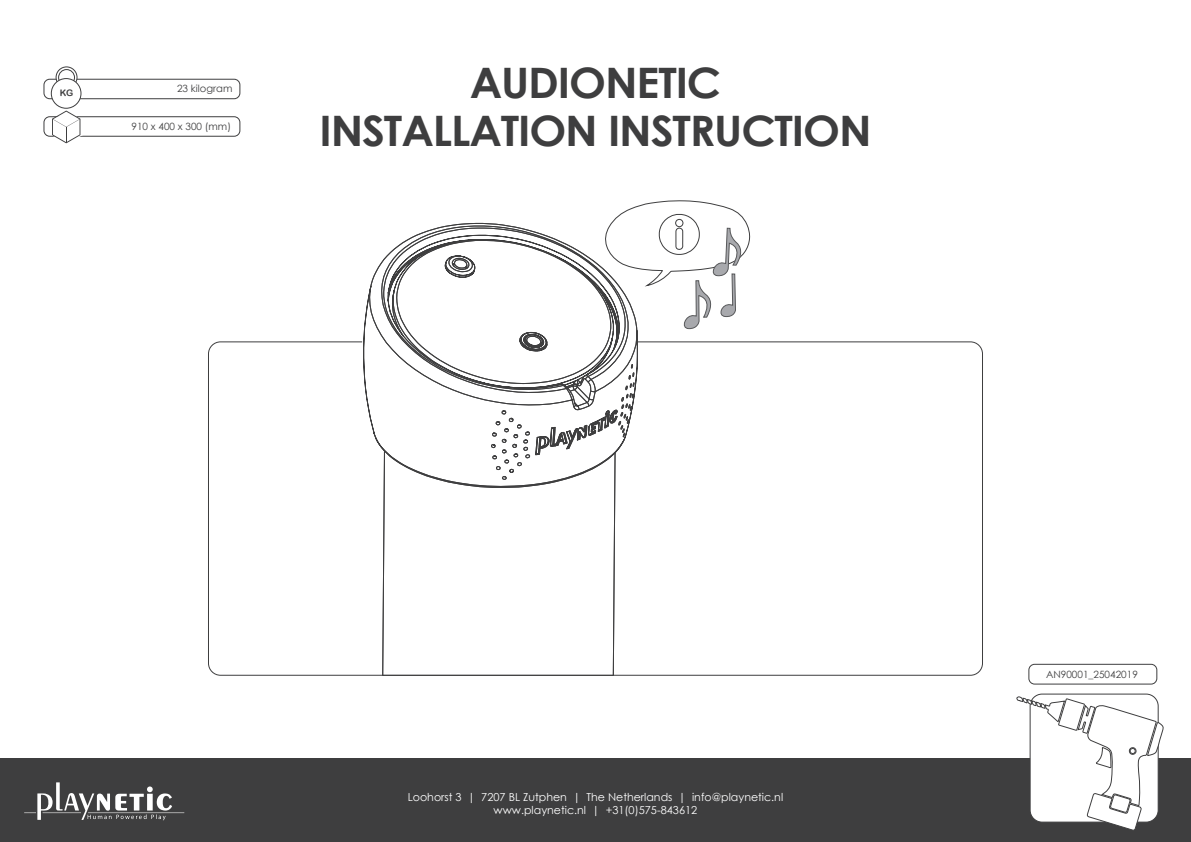
<style>
.page{position:relative;width:1191px;height:842px;background:#fff}
.page>*{position:absolute;margin:0;border:0;box-sizing:border-box;transform-origin:0 0}
.t1{font:700 42px/48px "Century Gothic";letter-spacing:-.025em;color:#3e3e3f;text-align:center;scale:1.05 1}
.t2{font:11px/13.2px "Century Gothic";color:#fff;text-align:center}
.t3{font:10px "Century Gothic";color:#3e3e3f}
.t4{font:9px "Arial Rounded MT Bold";color:#3e3e3f}
</style>
<div class="page">
<div style="left:44px;top:117px;width:196px;height:19px;border:1px solid #3e3e3f;border-radius:6px"></div>
<div style="left:44px;top:79px;width:196px;height:20px;border:1px solid #3e3e3f;border-radius:6px"></div>
<div style="left:0;top:758px;width:1191px;height:84px;background:#3e3e3f"></div>
<svg style="left:1016px;top:696px;width:148px;height:134px"></svg>
<svg style="left:56px;top:67px;width:21px;height:21px"></svg>
<div style="left:56px;top:66px;width:21px;height:22px;border:1px solid #3e3e3f;border-radius:50%"></div>
<div style="left:59px;top:70px;width:15px;height:15px;background:#fff;border-radius:50%"></div>
<div style="left:58px;top:69px;width:17px;height:17px;border:1px solid #3e3e3f;border-radius:50%"></div>
<div style="left:51px;top:79px;width:30px;height:29px;background:#fff;border-radius:50%"></div>
<div style="left:51px;top:78px;width:30px;height:31px;border:1px solid #3e3e3f;border-radius:50%"></div>
<div style="left:1028px;top:664px;width:129px;height:20px;border:1px solid #3e3e3f;border-radius:6px"></div>
<svg style="left:52px;top:111px;width:31px;height:32px"></svg>
<svg style="left:24px;top:782px;width:160px;height:38px"></svg>
<svg style="left:382px;top:542px;width:234px;height:134px"></svg>
<svg style="left:370px;top:200px;width:380px;height:342px"></svg>
<p class="t4" style="left:60px;top:87px;width:15px">KG</p>
<p class="t3" style="left:177px;top:81px;width:57px">23 kilogram</p>
<p class="t3" style="left:132px;top:119px;width:101px">910 x 400 x 300 (mm)</p>
<h1 class="t1" style="left:319px;top:57px;width:527px">AUDIONETIC<br>INSTALLATION INSTRUCTION</h1>
<p class="t2" style="left:408px;top:790px;width:377px">Loohorst 3 | 7207 BL Zutphen | The Netherlands | info@playnetic.nl www.playnetic.nl | +31(0)575-843612</p>
<p class="t3" style="left:1046px;top:667px;width:93px">AN90001_25042019</p>
</div>
